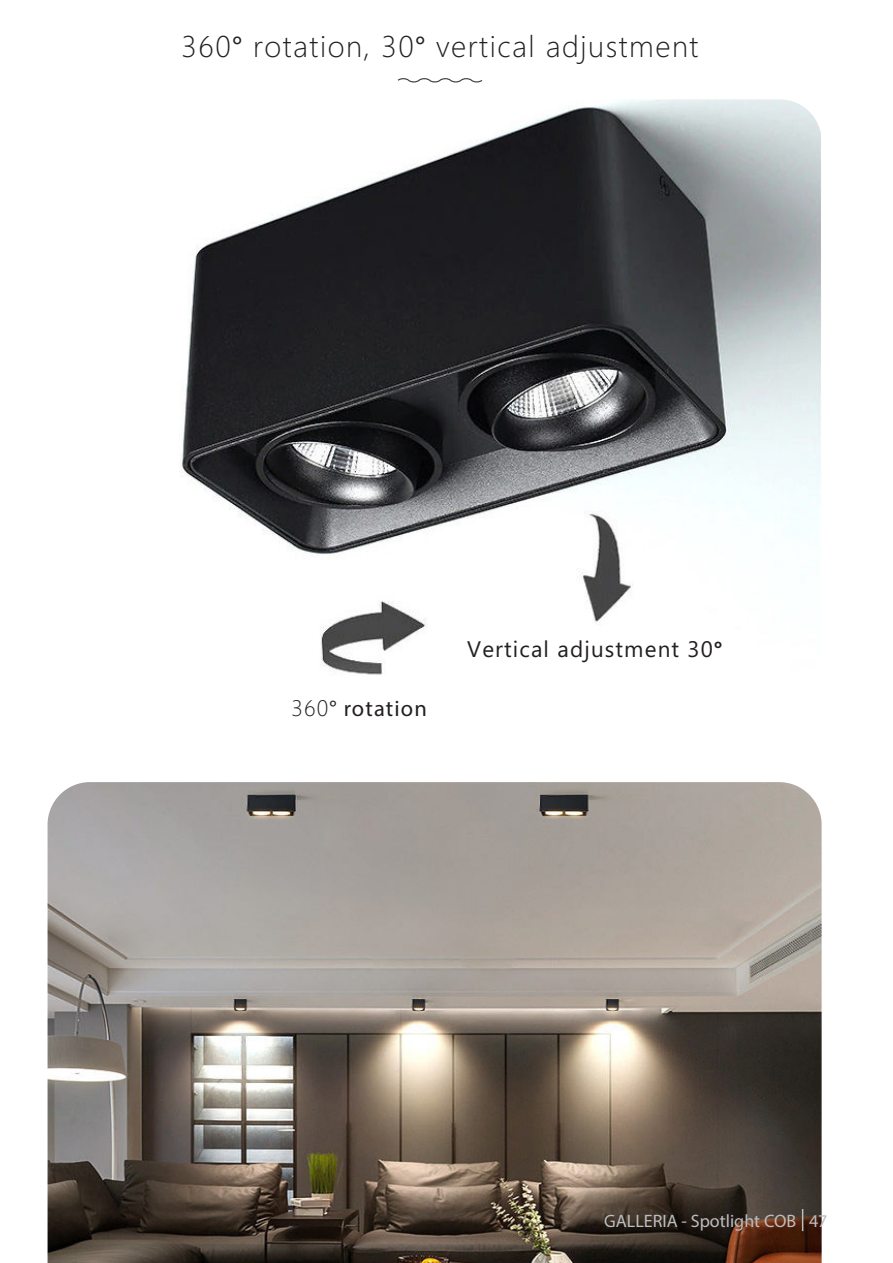
<style>
.page{position:relative;width:893px;height:1263px;background:#fff}
.page>*{position:absolute;margin:0;border:0;box-sizing:border-box;transform-origin:0 0}
.t1{font:300 30px "Segoe WP";letter-spacing:.05em;color:#231f20}
.t2{font:22.5px "Segoe WP";letter-spacing:.05em;color:#231f20}
.t3{font:22.5px "Myriad Pro";letter-spacing:.05em;color:#231f20}
.t4{font:18px "Myriad Pro";color:#bcbdc0}
.s1{font-family:"Myriad Pro";font-weight:400}
.s2{font-family:"Segoe WP";font-weight:300}
.s3{font-family:"Myriad Pro";font-weight:700}
</style>
<div class="page">
<img style="left:180px;top:99px;width:641px;height:576px">
<svg style="left:397px;top:78px;width:86px;height:5px"></svg>
<img style="left:48px;top:782px;width:774px;height:481px">
<svg style="left:802px;top:1209px;width:1px;height:22px"></svg>
<div style="left:468px;top:631px;width:283px;height:43px;background:#fff"></div>
<p class="t1" style="left:182px;top:34px;width:518px">360<span class="s1">°</span> rotation, 30<span class="s1">°</span> vertical adjustment</p>
<p class="t3" style="left:291px;top:699px;width:137px"><span class="s2">360</span>° rotation</p>
<p class="t2" style="left:467px;top:641px;width:256px">Vertical adjustment 30<span class="s3">°</span></p>
<p class="t4" style="left:604px;top:1214px;width:194px">GALLERIA - Spotlight COB</p>
<p class="t4" style="left:809px;top:1214px;width:20px">47</p>
</div>
